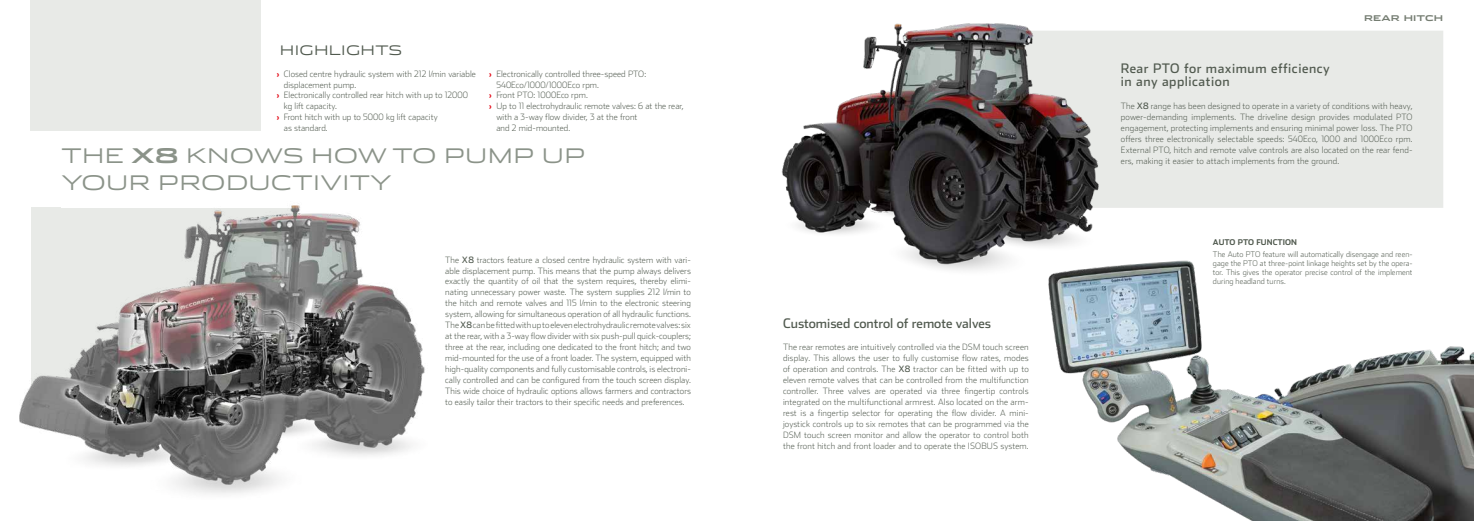
<style>
.page{position:relative;width:1474px;height:521px;background:#fff}
.page>*{position:absolute;margin:0;border:0;box-sizing:border-box;transform-origin:0 0}
.t1{font:300 20.12px/26.2px "Stainless Ext";letter-spacing:.02em;color:#8b9389}
.t2{font:13.12px/13.1px "Stainless";letter-spacing:.03em;color:#515a4f}
.t3{font:13.12px "Stainless";color:#515a4f}
.t4{font:300 13.12px "Stainless Ext";letter-spacing:.02em;color:#515a4f}
.t5{font:200 8.75px/10.9px "Stainless";letter-spacing:.01em;color:#515a4f;text-align:justify}
.t6{font:200 7.88px/9.2px "Stainless";letter-spacing:.01em;color:#515a4f;text-align:justify}
.t7{font:700 7.88px "Stainless";letter-spacing:.01em;color:#515a4f}
.t8{font:700 7.88px "Stainless Ext";letter-spacing:.02em;color:#757d72}
.s1{font-weight:700;color:#e30613}
.s2{font-weight:700}
.s3{font-weight:400}
</style>
<div class="page">
<div style="left:31px;top:0;width:230px;height:131px;background:#e8eae7"></div>
<div style="left:1128px;top:31px;width:315px;height:177px;background:#e8eae7"></div>
<img style="left:1049px;top:260px;width:424px;height:261px">
<img style="left:781px;top:23px;width:347px;height:272px">
<img style="left:19px;top:205px;width:406px;height:289px">
<h2 class="t4" style="left:280px;top:42px;width:124px">HIGHLIGHTS</h2>
<p class="t5" style="left:276px;top:68px;width:201px"><span class="s1">›</span> Closed centre hydraulic system with 212 l/min variable</p>
<p class="t5" style="left:284px;top:79px;width:74px">displacement pump.</p>
<p class="t5" style="left:276px;top:90px;width:193px"><span class="s1">›</span> Electronically controlled rear hitch with up to 12000</p>
<p class="t5" style="left:284px;top:101px;width:55px">kg lift capacity.</p>
<p class="t5" style="left:276px;top:112px;width:163px"><span class="s1">›</span> Front hitch with up to 5000 kg lift capacity</p>
<p class="t5" style="left:284px;top:123px;width:45px">as standard.</p>
<p class="t5" style="left:489px;top:68px;width:159px"><span class="s1">›</span> Electronically controlled three-speed PTO:</p>
<p class="t5" style="left:496px;top:79px;width:104px">540Eco/1000/1000Eco rpm.</p>
<p class="t5" style="left:489px;top:90px;width:100px"><span class="s1">›</span> Front PTO: 1000Eco rpm.</p>
<p class="t5" style="left:489px;top:101px;width:196px"><span class="s1">›</span> Up to 11 electrohydraulic remote valves: 6 at the rear,</p>
<p class="t5" style="left:496px;top:112px;width:143px">with a 3-way flow divider, 3 at the front</p>
<p class="t5" style="left:496px;top:123px;width:75px">and 2 mid-mounted.</p>
<h1 class="t1" style="left:61px;top:143px;width:525px">THE <span class="s2">X8</span> KNOWS HOW TO PUMP UP<br>YOUR PRODUCTIVITY</h1>
<p class="t5" style="left:445px;top:254px;width:247px">The <span class="s3">X8</span> tractors feature a closed centre hydraulic system with vari&shy;able displacement pump. This means that the pump always delivers exactly the quantity of oil that the system requires, thereby elimi&shy;nating unnecessary power waste. The system supplies 212 l/min to the hitch and remote valves and 115 l/min to the electronic steering system, allowing for simultaneous operation of all hydraulic functions.<br>The <span class="s3">X8</span> can be fitted with up to eleven electrohydraulic remote valves: six at the rear, with a 3-way flow divider with six push-pull quick-couplers; three at the rear, including one dedicated to the front hitch; and two mid-mounted for the use of a front loader. The system, equipped with high-quality components and fully customisable controls, is electroni&shy;cally controlled and can be configured from the touch screen display.<br>This wide choice of hydraulic options allows farmers and contractors to easily tailor their tractors to their specific needs and preferences.</p>
<h2 class="t3" style="left:783px;top:316px;width:209px">Customised control of remote valves</h2>
<p class="t5" style="left:783px;top:341px;width:247px">The rear remotes are intuitively controlled via the DSM touch screen display. This allows the user to fully customise flow rates, modes of operation and controls. The <span class="s3">X8</span> tractor can be fitted with up to eleven remote valves that can be controlled from the multifunction controller. Three valves are operated via three fingertip controls integrated on the multifunctional armrest. Also located on the arm&shy;rest is a fingertip selector for operating the flow divider. A mini&shy;joystick controls up to six remotes that can be programmed via the DSM touch screen monitor and allow the operator to control both the front hitch and front loader and to operate the ISOBUS system.</p>
<h2 class="t2" style="left:1120px;top:62px;width:210px">Rear PTO for maximum efficiency in any application</h2>
<p class="t8" style="left:1363px;top:14px;width:81px">REAR HITCH</p>
<p class="t5" style="left:1120px;top:101px;width:293px">The <span class="s3">X8</span> range has been designed to operate in a variety of conditions with heavy, power-demanding implements. The driveline design provides modulated PTO engagement, protecting implements and ensuring minimal power loss. The PTO offers three electronically selectable speeds: 540Eco, 1000 and 1000Eco rpm.<br>External PTO, hitch and remote valve controls are also located on the rear fend&shy;ers, making it easier to attach implements from the ground.</p>
<p class="t7" style="left:1212px;top:237px;width:86px">AUTO PTO FUNCTION</p>
<p class="t6" style="left:1212px;top:249px;width:201px">The Auto PTO feature will automatically disengage and reen&shy;gage the PTO at three-point linkage heights set by the opera&shy;tor. This gives the operator precise control of the implement during headland turns.</p>
</div>
